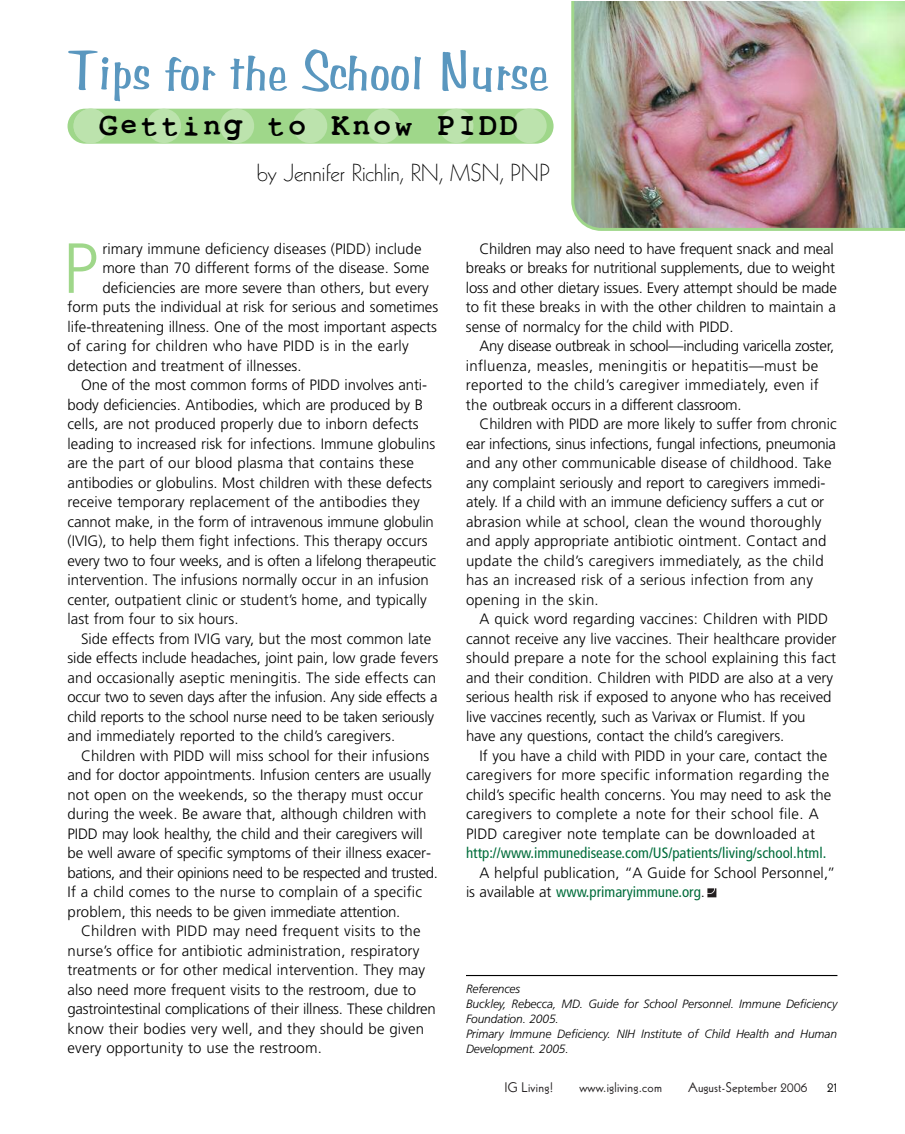
<style>
.page{position:relative;width:905px;height:1134px;background:#fff}
.page>*{position:absolute;margin:0;border:0;box-sizing:border-box;transform-origin:0 0}
.t1{font:300 70.8px "Frutiger";color:#9fd78a}
.t2{font:54px "Cg Benguiat Frisky";color:#5a97bf}
.t3{font:31.5px "Toxica";letter-spacing:.06em;color:#000}
.t4{font:300 24px "Kabel";color:#000}
.t5{font:300 15px/19.5px "Frutiger";color:#000}
.t6{font:condensed 15px "Frutiger";color:#016d3b}
.t7{font:300 15px "Frutiger";letter-spacing:-.03em;color:#000}
.t8{font:300 15px "Frutiger";letter-spacing:-.02em;color:#000}
.t9{font:13.5px "Kabel";letter-spacing:.02em;color:#231f20}
.t10{font:13.5px "Kabel";color:#000}
.t11{font:italic 300 12px/15px "Frutiger";letter-spacing:-.005em;color:#000}
.s1{font-weight:400;font-stretch:condensed;color:#016d3b}
</style>
<div class="page">
<div style="left:68px;top:109px;width:485px;height:35px;background:#9fd78a;border-radius:17px"></div>
<hr style="left:466px;top:975px;width:371px;height:1px;background:#000">
<svg style="left:707px;top:888px;width:9px;height:9px"></svg>
<svg style="left:73px;top:109px;width:401px;height:34px"></svg>
<svg style="left:512px;top:109px;width:34px;height:34px"></svg>
<img style="left:571px;top:1px;width:333px;height:230px">
<h2 class="t2" style="left:68px;top:39px;width:482px">Tips for the School Nurse</h2>
<h3 class="t3" style="left:99px;top:105px;width:421px">Getting to Know PIDD</h3>
<h3 class="t4" style="left:256px;top:164px;width:295px">by Jennifer Richlin, RN, MSN, PNP</h3>
<h1 class="t1" style="left:63px;top:240px;width:37px">P</h1>
<p class="t5" style="left:102px;top:240px;width:320px">rimary immune deficiency diseases (PIDD) include</p>
<p class="t5" style="left:102px;top:260px;width:328px">more than 70 different forms of the disease. Some</p>
<p class="t5" style="left:102px;top:279px;width:328px">deficiencies are more severe than others, but every</p>
<p class="t5" style="left:68px;top:299px;width:372px">form puts the individual at risk for serious and sometimes</p>
<p class="t5" style="left:68px;top:318px;width:371px">life-threatening illness. One of the most important aspects</p>
<p class="t5" style="left:68px;top:338px;width:343px">of caring for children who have PIDD is in the early</p>
<p class="t5" style="left:68px;top:357px;width:235px">detection and treatment of illnesses.</p>
<p class="t5" style="left:81px;top:377px;width:347px">One of the most common forms of PIDD involves anti-</p>
<p class="t5" style="left:68px;top:396px;width:357px">body deficiencies. Antibodies, which are produced by B</p>
<p class="t5" style="left:68px;top:416px;width:353px">cells, are not produced properly due to inborn defects</p>
<p class="t5" style="left:68px;top:435px;width:369px">leading to increased risk for infections. Immune globulins</p>
<p class="t5" style="left:68px;top:455px;width:348px">are the part of our blood plasma that contains these</p>
<p class="t5" style="left:67px;top:474px;width:366px">antibodies or globulins. Most children with these defects</p>
<p class="t5" style="left:67px;top:494px;width:354px">receive temporary replacement of the antibodies they</p>
<p class="t5" style="left:67px;top:513px;width:368px">cannot make, in the form of intravenous immune globulin</p>
<p class="t5" style="left:67px;top:533px;width:361px">(IVIG), to help them fight infections. This therapy occurs</p>
<p class="t5" style="left:67px;top:552px;width:370px">every two to four weeks, and is often a lifelong therapeutic</p>
<p class="t5" style="left:67px;top:572px;width:363px">intervention. The infusions normally occur in an infusion</p>
<p class="t5" style="left:68px;top:591px;width:360px">center, outpatient clinic or student’s home, and typically</p>
<p class="t5" style="left:67px;top:611px;width:173px">last from four to six hours.</p>
<p class="t5" style="left:81px;top:630px;width:352px">Side effects from IVIG vary, but the most common late</p>
<p class="t5" style="left:67px;top:650px;width:372px">side effects include headaches, joint pain, low grade fevers</p>
<p class="t5" style="left:67px;top:669px;width:370px">and occasionally aseptic meningitis. The side effects can</p>
<p class="t8" style="left:68px;top:691px;width:371px">occur two to seven days after the infusion. Any side effects a</p>
<p class="t5" style="left:68px;top:708px;width:368px">child reports to the school nurse need to be taken seriously</p>
<p class="t5" style="left:68px;top:728px;width:329px">and immediately reported to the child’s caregivers.</p>
<p class="t5" style="left:81px;top:747px;width:350px">Children with PIDD will miss school for their infusions</p>
<p class="t5" style="left:68px;top:767px;width:365px">and for doctor appointments. Infusion centers are usually</p>
<p class="t5" style="left:68px;top:786px;width:357px">not open on the weekends, so the therapy must occur</p>
<p class="t5" style="left:68px;top:806px;width:360px">during the week. Be aware that, although children with</p>
<p class="t5" style="left:68px;top:825px;width:357px">PIDD may look healthy, the child and their caregivers will</p>
<p class="t5" style="left:67px;top:845px;width:365px">be well aware of specific symptoms of their illness exacer-</p>
<p class="t7" style="left:67px;top:867px;width:372px">bations, and their opinions need to be respected and trusted.</p>
<p class="t5" style="left:67px;top:884px;width:356px">If a child comes to the nurse to complain of a specific</p>
<p class="t5" style="left:67px;top:903px;width:334px">problem, this needs to be given immediate attention.</p>
<p class="t5" style="left:81px;top:923px;width:341px">Children with PIDD may need frequent visits to the</p>
<p class="t5" style="left:67px;top:942px;width:353px">nurse’s office for antibiotic administration, respiratory</p>
<p class="t5" style="left:67px;top:962px;width:359px">treatments or for other medical intervention. They may</p>
<p class="t5" style="left:67px;top:981px;width:350px">also need more frequent visits to the restroom, due to</p>
<p class="t5" style="left:67px;top:1001px;width:370px">gastrointestinal complications of their illness. These children</p>
<p class="t5" style="left:67px;top:1020px;width:358px">know their bodies very well, and they should be given</p>
<p class="t5" style="left:67px;top:1040px;width:256px">every opportunity to use the restroom.</p>
<p class="t5" style="left:466px;top:240px;width:372px;text-indent:14px">Children may also need to have frequent snack and meal breaks or breaks for nutritional supplements, due to weight loss and other dietary issues. Every attempt should be made to fit these breaks in with the other children to maintain a sense of normalcy for the child with PIDD.</p>
<p class="t5" style="left:466px;top:338px;width:370px;text-indent:14px">Any disease outbreak in school—including varicella zoster, influenza, measles, meningitis or hepatitis—must be reported to the child’s caregiver immediately, even if the outbreak occurs in a different classroom.</p>
<p class="t5" style="left:466px;top:416px;width:372px;text-indent:14px">Children with PIDD are more likely to suffer from chronic ear infections, sinus infections, fungal infections, pneumonia and any other communicable disease of childhood. Take any complaint seriously and report to caregivers immedi&shy;ately. If a child with an immune deficiency suffers a cut or abrasion while at school, clean the wound thoroughly and apply appropriate antibiotic ointment. Contact and update the child’s caregivers immediately, as the child has an increased risk of a serious infection from any opening in the skin.</p>
<p class="t5" style="left:466px;top:611px;width:372px;text-indent:14px">A quick word regarding vaccines: Children with PIDD cannot receive any live vaccines. Their healthcare provider should prepare a note for the school explaining this fact and their condition. Children with PIDD are also at a very serious health risk if exposed to anyone who has received live vaccines recently, such as Varivax or Flumist. If you have any questions, contact the child’s caregivers.</p>
<p class="t5" style="left:466px;top:747px;width:367px;text-indent:14px">If you have a child with PIDD in your care, contact the caregivers for more specific information regarding the child’s specific health concerns. You may need to ask the caregivers to complete a note for their school file. A PIDD caregiver note template can be downloaded at</p>
<p class="t6" style="left:466px;top:847px;width:362px">http://www.immunedisease.com/US/patients/living/school.html.</p>
<p class="t5" style="left:466px;top:864px;width:371px;text-indent:13px">A helpful publication, “A Guide for School Personnel,” is available at <span class="s1">www.primaryimmune.org</span>.</p>
<p class="t11" style="left:466px;top:983px;width:373px">References<br>Buckley, Rebecca, MD. Guide for School Personnel. Immune Deficiency Foundation. 2005.<br>Primary Immune Deficiency. NIH Institute of Child Health and Human Development. 2005.</p>
<p class="t9" style="left:505px;top:1083px;width:50px">IG Living!</p>
<p class="t9" style="left:579px;top:1083px;width:84px">www.igliving.com</p>
<p class="t9" style="left:688px;top:1083px;width:121px">August-September 2006</p>
<p class="t10" style="left:827px;top:1082px;width:12px">21</p>
</div>
